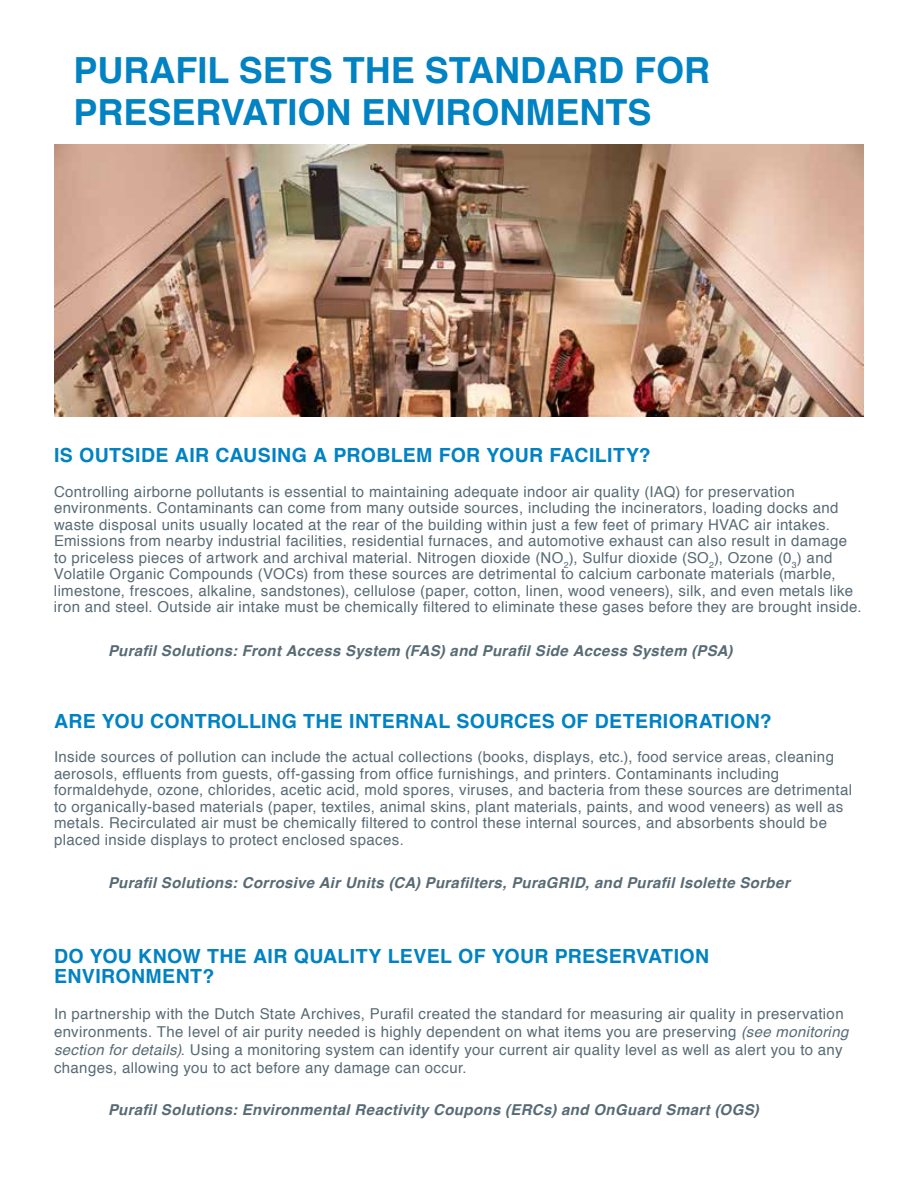
<style>
.page{position:relative;width:918px;height:1188px;background:#fff}
.page>*{position:absolute;margin:0;border:0;box-sizing:border-box;transform-origin:0 0}
.t1{font:700 36px/42px "Helvetica";color:#0082c3}
.txt2{font:700 19.5px/19.5px "Helvetica";letter-spacing:.02em;color:#0082c3}
.txt2-2{font:15px/16.5px "Helvetica";letter-spacing:.025em;color:#586b74}
.txt2-3{font:italic 700 15px "Helvetica";letter-spacing:.025em;color:#586b74}
.s1{font-style:italic}
</style>
<div class="page">
<img style="left:55px;top:145px;width:809px;height:271px">
<p class="t1" style="left:74px;top:49px;width:638px">PURAFIL SETS THE STANDARD FOR<br>PRESERVATION ENVIRONMENTS</p>
<p class="txt2" style="left:54px;top:446px;width:598px">IS OUTSIDE AIR CAUSING A PROBLEM FOR YOUR FACILITY?</p>
<p class="txt2-2" style="left:54px;top:484px;width:809px">Controlling airborne pollutants is essential to maintaining adequate indoor air quality (IAQ) for preservation environments. Contaminants can come from many outside sources, including the incinerators, loading docks and waste disposal units usually located at the rear of the building within just a few feet of primary HVAC air intakes.<br>Emissions from nearby industrial facilities, residential furnaces, and automotive exhaust can also result in damage to priceless pieces of artwork and archival material. Nitrogen dioxide (NO<sub>2</sub>), Sulfur dioxide (SO<sub>2</sub>), Ozone (0<sub>3</sub>) and Volatile Organic Compounds (VOCs) from these sources are detrimental to calcium carbonate materials (marble, limestone, frescoes, alkaline, sandstones), cellulose (paper, cotton, linen, wood veneers), silk, and even metals like iron and steel. Outside air intake must be chemically filtered to eliminate these gases before they are brought inside.</p>
<p class="txt2-3" style="left:108px;top:638px;width:626px">Purafil Solutions: Front Access System (FAS) and Purafil Side Access System (PSA)</p>
<p class="txt2" style="left:54px;top:711px;width:719px">ARE YOU CONTROLLING THE INTERNAL SOURCES OF DETERIORATION?</p>
<p class="txt2-2" style="left:54px;top:749px;width:800px">Inside sources of pollution can include the actual collections (books, displays, etc.), food service areas, cleaning aerosols, effluents from guests, off-gassing from office furnishings, and printers. Contaminants including formaldehyde, ozone, chlorides, acetic acid, mold spores, viruses, and bacteria from these sources are detrimental to organically-based materials (paper, textiles, animal skins, plant materials, paints, and wood veneers) as well as metals. Recirculated air must be chemically filtered to control these internal sources, and absorbents should be placed inside displays to protect enclosed spaces.</p>
<p class="txt2-3" style="left:108px;top:871px;width:683px">Purafil Solutions: Corrosive Air Units (CA) Purafilters, PuraGRID, and Purafil Isolette Sorber</p>
<p class="txt2" style="left:54px;top:947px;width:657px">DO YOU KNOW THE AIR QUALITY LEVEL OF YOUR PRESERVATION<br>ENVIRONMENT?</p>
<p class="txt2-2" style="left:54px;top:1005px;width:796px;line-height:18px">In partnership with the Dutch State Archives, Purafil created the standard for measuring air quality in preservation environments. The level of air purity needed is highly dependent on what items you are preserving <span class="s1">(see monitoring section for details)</span>. Using a monitoring system can identify your current air quality level as well as alert you to any changes, allowing you to act before any damage can occur.</p>
<p class="txt2-3" style="left:108px;top:1097px;width:652px">Purafil Solutions: Environmental Reactivity Coupons (ERCs) and OnGuard Smart (OGS)</p>
</div>
